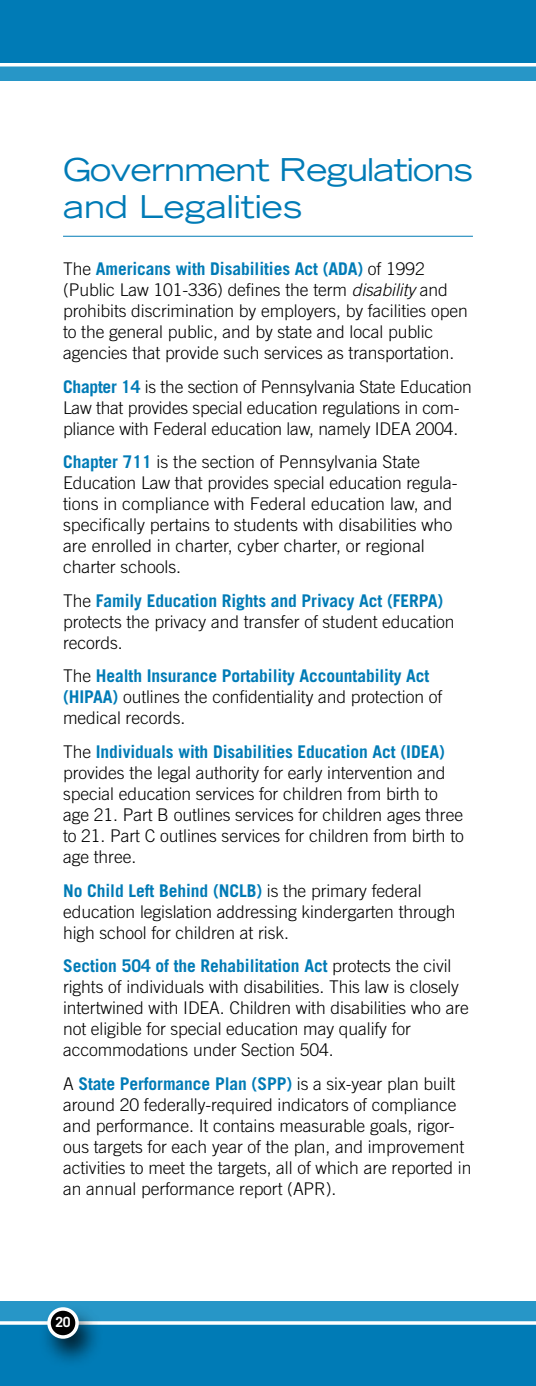
<style>
.page{position:relative;width:536px;height:1386px;background:#fff}
.page>*{position:absolute;margin:0;border:0;box-sizing:border-box;transform-origin:0 0}
.Heading_Level_1_-_Se{font:expanded 31.5px/36.8px "Trade Gothic LT Std";letter-spacing:-.025em;color:#007bb6}
.Text_-_Level_1{font:300 17.5px/21px "Trade Gothic LT Std";letter-spacing:-.005em;color:#000}
.t1{font:700 14px "Trade Gothic LT Std";color:#fff}
.s1{font-weight:700;color:#007bb6}
.s2{font-style:italic}
</style>
<div class="page">
<div style="left:0;top:16px;width:536px;height:65px;background:#2796c7"></div>
<div style="left:0;top:1301px;width:536px;height:65px;background:#2796c7"></div>
<div style="left:0;top:0;width:536px;height:65px;background:#007bb6"></div>
<div style="left:0;top:1323px;width:536px;height:63px;background:#007bb6"></div>
<svg style="left:0;top:1321px;width:536px;height:4px;background:#e1f0f6"></svg>
<div style="left:38px;top:1304px;width:65px;height:65px;background:#000;opacity:.75"></div>
<div style="left:49px;top:1309px;width:28px;height:28px;background:#000;border-radius:50%"></div>
<div style="left:47px;top:1307px;width:32px;height:32px;border:4px solid #fff;border-radius:50%"></div>
<hr style="left:0;top:63px;width:536px;height:3px;background:#fff">
<hr style="left:63px;top:236px;width:409px;height:1px;background:#007bb6">
<p class="Heading_Level_1_-_Se" style="left:63px;top:151px;width:411px">Government Regulations and Legalities</p>
<p class="Text_-_Level_1" style="left:63px;top:258px;width:406px">The <span class="s1">Americans with Disabilities Act (ADA)</span> of 1992 (Public Law 101-336) defines the term <span class="s2">disability</span> and prohibits discrimination by employers, by facilities open to the general public, and by state and local public agencies that provide such services as transportation.</p>
<p class="Text_-_Level_1" style="left:63px;top:376px;width:410px"><span class="s1">Chapter 14</span> is the section of Pennsylvania State Education<br>Law that provides special education regulations in com&shy;pliance with Federal education law, namely IDEA 2004.</p>
<p class="Text_-_Level_1" style="left:63px;top:451px;width:396px"><span class="s1">Chapter 711</span> is the section of Pennsylvania State Education Law that provides special education regula&shy;tions in compliance with Federal education law, and specifically pertains to students with disabilities who are enrolled in charter, cyber charter, or regional charter schools.</p>
<p class="Text_-_Level_1" style="left:63px;top:590px;width:393px">The <span class="s1">Family Education Rights and Privacy Act (FERPA) </span>protects the privacy and transfer of student education records.</p>
<p class="Text_-_Level_1" style="left:63px;top:666px;width:380px">The <span class="s1">Health Insurance Portability Accountability Act (HIPAA)</span> outlines the confidentiality and protection of medical records.</p>
<p class="Text_-_Level_1" style="left:63px;top:741px;width:402px">The <span class="s1">Individuals with Disabilities Education Act (IDEA) </span>provides the legal authority for early intervention and special education services for children from birth to age 21. Part B outlines services for children ages three to 21. Part C outlines services for children from birth to age three.</p>
<p class="Text_-_Level_1" style="left:63px;top:880px;width:394px"><span class="s1">No Child Left Behind (NCLB)</span> is the primary federal education legislation addressing kindergarten through high school for children at risk.</p>
<p class="Text_-_Level_1" style="left:63px;top:955px;width:407px"><span class="s1">Section 504 of the Rehabilitation Act</span> protects the civil rights of individuals with disabilities. This law is closely intertwined with IDEA. Children with disabilities who are not eligible for special education may qualify for accommodations under Section 504.</p>
<p class="Text_-_Level_1" style="left:63px;top:1073px;width:410px">A <span class="s1">State Performance Plan (SPP)</span> is a six-year plan built around 20 federally-required indicators of compliance and performance. It contains measurable goals, rigor&shy;ous targets for each year of the plan, and improvement activities to meet the targets, all of which are reported in an annual performance report (APR).</p>
<p class="t1" style="left:55px;top:1313px;width:17px">20</p>
</div>
